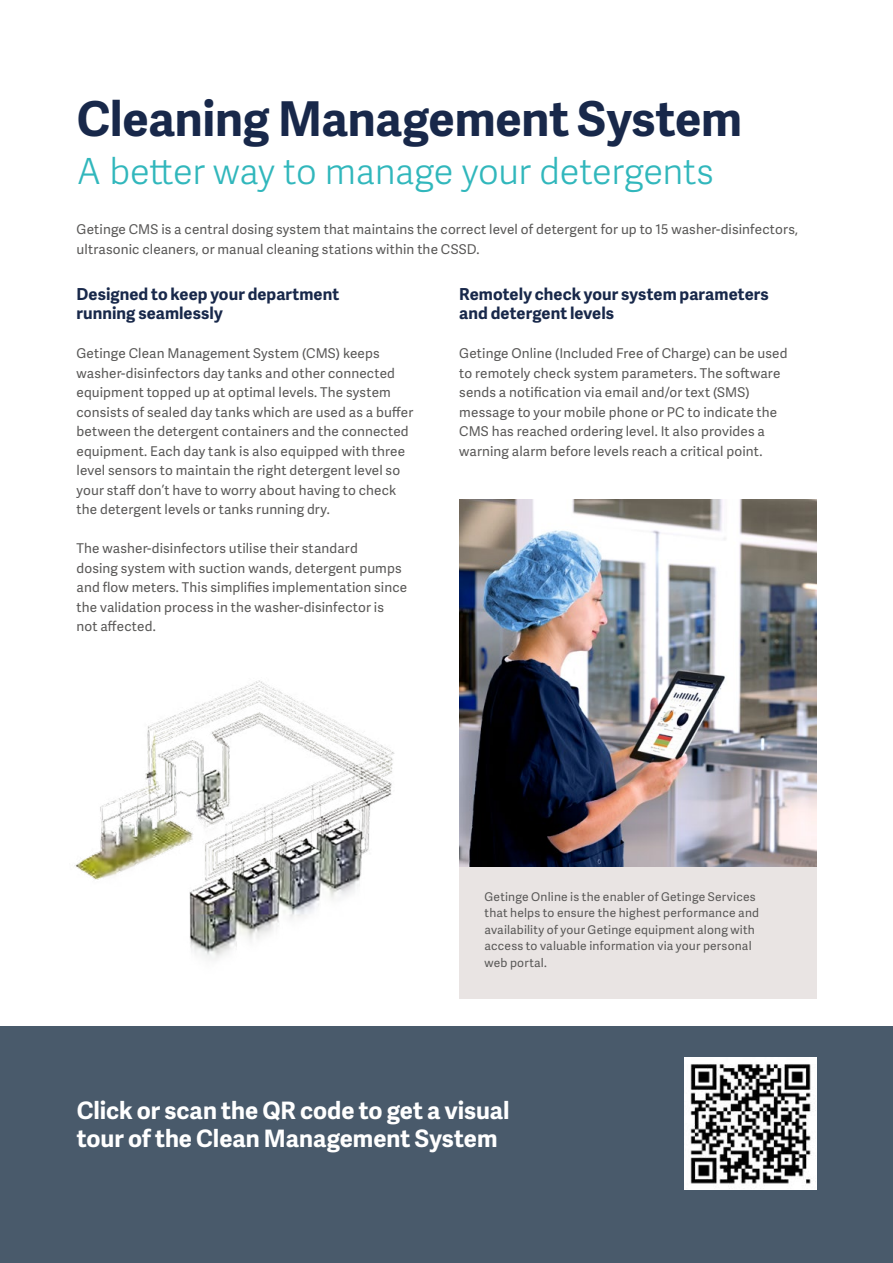
<style>
.page{position:relative;width:893px;height:1263px;background:#fff}
.page>*{position:absolute;margin:0;border:0;box-sizing:border-box;transform-origin:0 0}
.t1{font:700 48px "Adelle Sans";letter-spacing:-.005em;color:#18284a}
.t2{font:300 36px "Adelle Sans";letter-spacing:-.01em;color:#31b7bc}
.t3{font:700 24px/28.5px "Adelle Sans";color:#fff}
.t4{font:700 16.5px/19.5px "Adelle Sans";letter-spacing:.005em;color:#18284a}
.t5{font:13.5px/19.5px "Adelle Sans";letter-spacing:.01em;color:#595857}
.t6{font:12px/16.5px "Adelle Sans";letter-spacing:.015em;color:#595857}
</style>
<div class="page">
<div style="left:0;top:1026px;width:893px;height:236px;background:#495a6b"></div>
<div style="left:459px;top:866px;width:357px;height:133px;background:#e9e4e3"></div>
<img style="left:459px;top:500px;width:357px;height:366px">
<img style="left:74px;top:680px;width:321px;height:280px">
<img style="left:685px;top:1058px;width:131px;height:132px">
<h1 class="t1" style="left:77px;top:84px;width:667px">Cleaning Management System</h1>
<h2 class="t2" style="left:77px;top:145px;width:639px">A better way to manage your detergents</h2>
<p class="t5" style="left:77px;top:219px;width:723px">Getinge CMS is a central dosing system that maintains the correct level of detergent for up to 15 washer-disinfectors, ultrasonic cleaners, or manual cleaning stations within the CSSD.</p>
<p class="t4" style="left:77px;top:283px;width:264px">Designed to keep your department running seamlessly</p>
<p class="t5" style="left:77px;top:343px;width:338px">Getinge Clean Management System (CMS) keeps washer-disinfectors day tanks and other connected equipment topped up at optimal levels. The system consists of sealed day tanks which are used as a buffer between the detergent containers and the connected equipment. Each day tank is also equipped with three level sensors to maintain the right detergent level so your staff don’t have to worry about having to check the detergent levels or tanks running dry.</p>
<p class="t5" style="left:77px;top:538px;width:332px">The washer-disinfectors utilise their standard<br>dosing system with suction wands, detergent pumps and flow meters. This simplifies implementation since the validation process in the washer-disinfector is not affected.</p>
<p class="t4" style="left:459px;top:283px;width:311px">Remotely check your system parameters and detergent levels</p>
<p class="t5" style="left:459px;top:343px;width:330px">Getinge Online (Included Free of Charge) can be used to remotely check system parameters. The software sends a notification via email and/or text (SMS) message to your mobile phone or PC to indicate the CMS has reached ordering level. It also provides a warning alarm before levels reach a critical point.</p>
<p class="t6" style="left:485px;top:888px;width:276px">Getinge Online is the enabler of Getinge Services that helps to ensure the highest performance and availability of your Getinge equipment along with access to valuable information via your personal web portal.</p>
<h3 class="t3" style="left:77px;top:1095px;width:434px">Click or scan the QR code to get a visual tour of the Clean Management System</h3>
</div>
